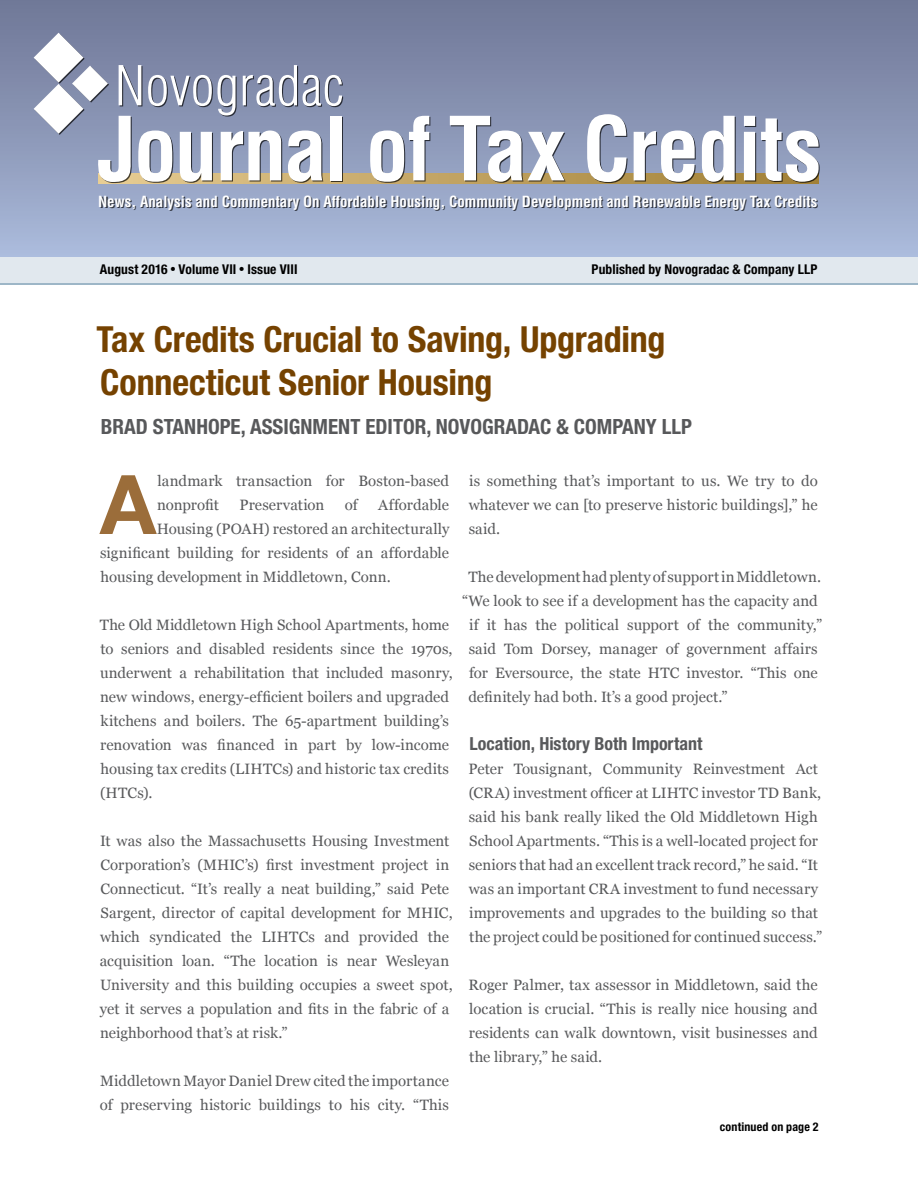
<style>
.page{position:relative;width:918px;height:1188px;background:#fff}
.page>*{position:absolute;margin:0;border:0;box-sizing:border-box;transform-origin:0 0}
.t1{font:700 82.2px "Helvetica Neue";color:#9b6d3a}
.t2{font:700 condensed 36px/43.2px "Helvetica Neue";letter-spacing:-.005em;color:#754200}
.t3{font:700 condensed 21px "Helvetica Neue";color:#58595b}
.t4{font:700 condensed 18px "Helvetica Neue";color:#58595b}
.t5{font:15px/24px "Georgia";letter-spacing:.005em;color:#58595b}
.t6{font:700 condensed 15px "Helvetica";color:#000}
.t7{font:700 condensed 13.5px "Helvetica Neue";letter-spacing:.01em;color:#000}
.t8{font:700 condensed 12px "Helvetica Neue";letter-spacing:.015em;color:#000}
.s1{font-family:"Helvetica";font-weight:400}
</style>
<div class="page">
<div style="left:0;top:256px;width:918px;height:29px;background:#9db6c7"></div>
<div style="left:0;top:256px;width:918px;height:28px;background:#e1e8ee"></div>
<div style="left:0;top:0;width:918px;height:256px;background:linear-gradient(to bottom,#6e7695,#aabada)"></div>
<svg style="left:343px;top:173px;width:401px;height:10px"></svg>
<svg style="left:34px;top:33px;width:309px;height:150px"></svg>
<div style="left:331px;top:116px;width:11px;height:64px;background:#fff"></div>
<svg style="left:370px;top:116px;width:60px;height:67px"></svg>
<svg style="left:450px;top:116px;width:116px;height:67px"></svg>
<svg style="left:587px;top:114px;width:41px;height:69px"></svg>
<svg style="left:634px;top:131px;width:62px;height:52px"></svg>
<svg style="left:702px;top:116px;width:34px;height:67px"></svg>
<svg style="left:744px;top:116px;width:76px;height:67px"></svg>
<p class="t6" style="left:99px;top:193px;width:721px">News, Analysis and Commentary On Affordable Housing, Community Development and Renewable Energy Tax Credits</p>
<p class="t7" style="left:100px;top:261px;width:199px">August 2016 <span class="s1">•</span> Volume VII <span class="s1">•</span> Issue VIII</p>
<p class="t7" style="left:592px;top:261px;width:228px">Published by Novogradac &amp; Company LLP</p>
<h2 class="t2" style="left:96px;top:317px;width:571px">Tax Credits Crucial to Saving, Upgrading<br>Connecticut Senior Housing</h2>
<h3 class="t3" style="left:101px;top:414px;width:593px">BRAD STANHOPE, ASSIGNMENT EDITOR, NOVOGRADAC &amp; COMPANY LLP</h3>
<h1 class="t1" style="left:100px;top:454px;width:58px">A</h1>
<p class="t5" style="left:157px;top:469px;width:294px">landmark transaction for Boston-based nonprofit</p>
<p class="t5" style="left:469px;top:469px;width:351px;text-align:justify">is something that’s important to us. We try to do whatever we can [to preserve historic buildings],” he said.</p>
<p class="t5" style="left:469px;top:565px;width:354px">The development had plenty of support in Middletown.</p>
<p class="t5" style="left:462px;top:589px;width:357px">“We look to see if a development has the capacity and</p>
<p class="t5" style="left:469px;top:613px;width:354px">if it has the political support of the community,”</p>
<p class="t5" style="left:469px;top:637px;width:350px">said Tom Dorsey, manager of government affairs</p>
<p class="t5" style="left:469px;top:661px;width:350px">for Eversource, the state HTC investor. “This one</p>
<p class="t5" style="left:468px;top:685px;width:261px">definitely had both. It’s a good project.”</p>
<p class="t4" style="left:469px;top:733px;width:234px">Location, History Both Important</p>
<p class="t5" style="left:469px;top:757px;width:355px">Peter Tousignant, Community Reinvestment Act (CRA) investment officer at LIHTC investor TD Bank, said his bank really liked the Old Middletown High School Apartments. “This is a well-located project for seniors that had an excellent track record,” he said. “It was an important CRA investment to fund necessary improvements and upgrades to the building so that the project could be positioned for continued success.”</p>
<p class="t5" style="left:469px;top:973px;width:351px;text-align:justify">Roger Palmer, tax assessor in Middletown, said the location is crucial. “This is really nice housing and residents can walk downtown, visit businesses and the library,” he said.</p>
<p class="t5" style="left:239px;top:493px;width:87px">Preservation</p>
<p class="t5" style="left:345px;top:493px;width:14px">of</p>
<p class="t5" style="left:378px;top:493px;width:72px">Affordable</p>
<p class="t5" style="left:157px;top:517px;width:294px">Housing (POAH) restored an architecturally</p>
<p class="t5" style="left:100px;top:541px;width:350px">significant building for residents of an affordable</p>
<p class="t5" style="left:101px;top:565px;width:292px">housing development in Middletown, Conn.</p>
<p class="t5" style="left:100px;top:613px;width:354px">The Old Middletown High School Apartments, home to seniors and disabled residents since the 1970s, underwent a rehabilitation that included masonry, new windows, energy-efficient boilers and upgraded kitchens and boilers. The 65-apartment building’s renovation was financed in part by low-income housing tax credits (LIHTCs) and historic tax credits (HTCs).</p>
<p class="t5" style="left:100px;top:829px;width:354px">It was also the Massachusetts Housing Investment Corporation’s (MHIC’s) first investment project in Connecticut. “It’s really a neat building,” said Pete Sargent, director of capital development for MHIC, which syndicated the LIHTCs and provided the acquisition loan. “The location is near Wesleyan University and this building occupies a sweet spot, yet it serves a population and fits in the fabric of a neighborhood that’s at risk.”</p>
<p class="t5" style="left:100px;top:1069px;width:351px">Middletown Mayor Daniel Drew cited the importance of preserving historic buildings to his city. “This</p>
<p class="t8" style="left:720px;top:1119px;width:100px">continued on page 2</p>
</div>
